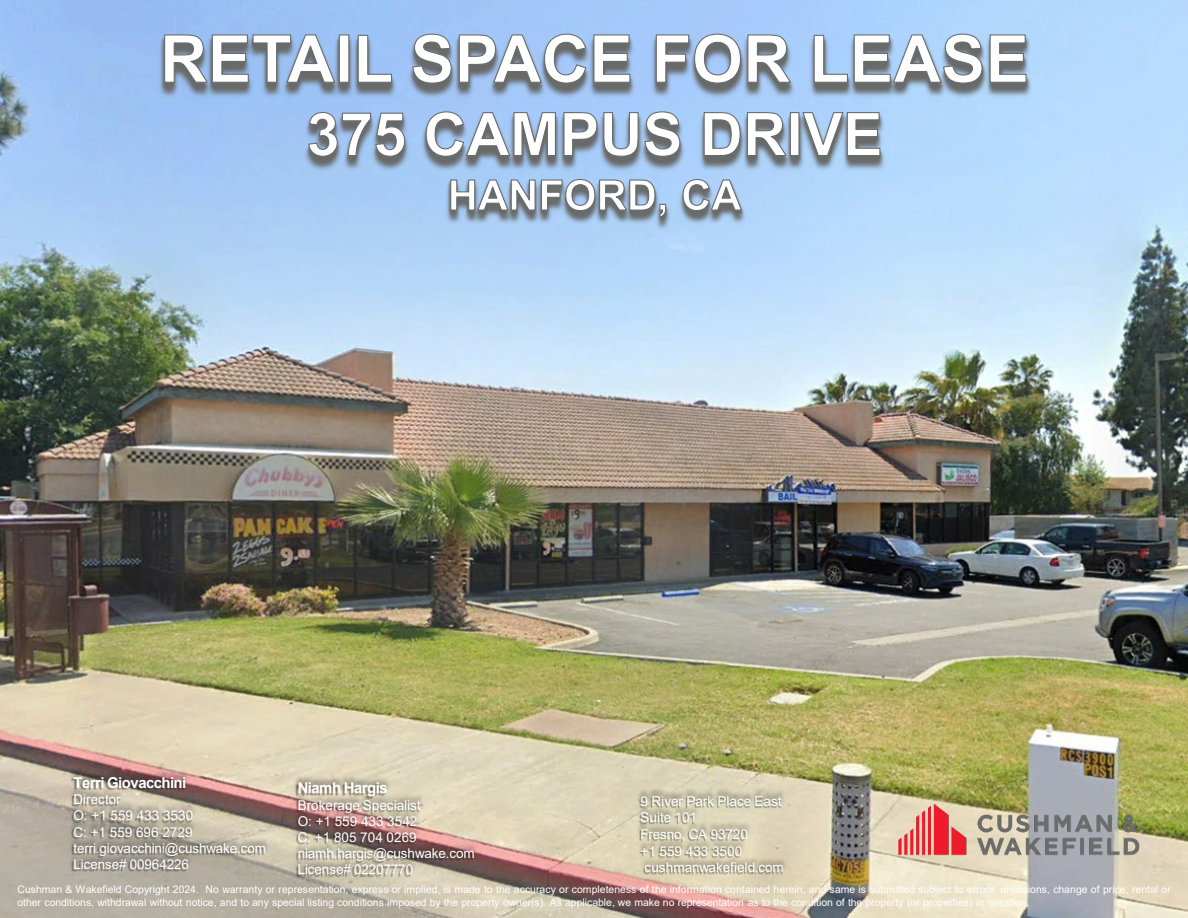
<style>
.page{position:relative;width:1188px;height:918px;background:#fff}
.page>*{position:absolute;margin:0;border:0;box-sizing:border-box;transform-origin:0 0}
.t1{font:700 15px "Arial";letter-spacing:-.035em;color:#fff}
.t2{font:13.5px/16.5px "Arial";letter-spacing:-.005em;color:#fff}
.t3{font:10.5px/12px "Arial";letter-spacing:-.005em;color:#fff}
</style>
<div class="page">
<img style="left:0;top:0;width:1188px;height:918px">
<img style="left:154px;top:33px;width:883px;height:203px">
<img style="left:160px;top:33px;width:871px;height:59px">
<svg style="left:164px;top:33px;width:863px;height:51px"></svg>
<img style="left:304px;top:111px;width:581px;height:54px">
<svg style="left:308px;top:111px;width:573px;height:46px"></svg>
<img style="left:447px;top:179px;width:298px;height:45px">
<svg style="left:450px;top:178px;width:293px;height:40px"></svg>
<img style="left:867px;top:783px;width:306px;height:104px">
<img style="left:623px;top:778px;width:176px;height:110px">
<img style="left:629px;top:789px;width:164px;height:31px">
<img style="left:629px;top:805px;width:76px;height:17px">
<img style="left:629px;top:822px;width:127px;height:31px">
<img style="left:629px;top:839px;width:19px;height:31px">
<img style="left:648px;top:839px;width:103px;height:16px">
<img style="left:633px;top:855px;width:7px;height:31px">
<img style="left:640px;top:855px;width:41px;height:31px">
<img style="left:681px;top:855px;width:7px;height:31px">
<img style="left:688px;top:855px;width:10px;height:31px">
<img style="left:698px;top:855px;width:7px;height:31px">
<img style="left:705px;top:855px;width:7px;height:31px">
<img style="left:712px;top:855px;width:32px;height:31px">
<img style="left:744px;top:855px;width:3px;height:31px">
<img style="left:747px;top:855px;width:7px;height:31px">
<img style="left:754px;top:855px;width:38px;height:31px">
<img style="left:54px;top:758px;width:226px;height:127px">
<img style="left:60px;top:769px;width:134px;height:35px">
<img style="left:62px;top:787px;width:66px;height:17px">
<img style="left:62px;top:804px;width:139px;height:31px">
<img style="left:80px;top:804px;width:38px;height:16px">
<img style="left:62px;top:820px;width:138px;height:16px">
<img style="left:62px;top:836px;width:22px;height:16px">
<img style="left:84px;top:836px;width:4px;height:16px">
<img style="left:88px;top:836px;width:65px;height:16px">
<img style="left:153px;top:836px;width:121px;height:31px">
<img style="left:62px;top:852px;width:135px;height:32px">
<img style="left:279px;top:763px;width:210px;height:128px">
<img style="left:285px;top:774px;width:111px;height:67px">
<img style="left:286px;top:793px;width:142px;height:31px">
<img style="left:304px;top:809px;width:39px;height:16px">
<img style="left:376px;top:809px;width:49px;height:16px">
<img style="left:286px;top:825px;width:36px;height:16px">
<img style="left:322px;top:825px;width:23px;height:16px">
<img style="left:345px;top:825px;width:4px;height:16px">
<img style="left:349px;top:825px;width:22px;height:16px">
<img style="left:371px;top:825px;width:4px;height:16px">
<img style="left:375px;top:825px;width:23px;height:16px">
<img style="left:398px;top:825px;width:27px;height:16px">
<img style="left:286px;top:841px;width:76px;height:17px">
<img style="left:362px;top:841px;width:13px;height:17px">
<img style="left:375px;top:841px;width:107px;height:32px">
<img style="left:286px;top:858px;width:56px;height:31px">
<img style="left:342px;top:858px;width:79px;height:31px">
<p class="t1" style="left:73px;top:772px;width:114px">Terri Giovacchini</p>
<p class="t2" style="left:73px;top:791px;width:49px">Director</p>
<p class="t2" style="left:73px;top:807px;width:121px">O: +1 559 433 3530</p>
<p class="t2" style="left:73px;top:823px;width:121px">C: +1 559 696 2729</p>
<p class="t2" style="left:73px;top:840px;width:194px">terri.giovacchini@cushwake.com</p>
<p class="t2" style="left:73px;top:856px;width:117px">License# 00964226</p>
<p class="t3" style="left:17px;top:884px;width:1155px">Cushman &amp; Wakefield Copyright 2024. No warranty or representation, express or implied, is made to the accuracy or completeness of the information contained herein, and same is submitted subject to errors, omissions, change of price, rental or other conditions, withdrawal without notice, and to any special listing conditions imposed by the property owner(s). As applicable, we make no representation as to the condition of the property (or properties) in question.</p>
<p class="t1" style="left:298px;top:777px;width:92px">Niamh Hargis</p>
<p class="t2" style="left:298px;top:797px;width:124px">Brokerage Specialist</p>
<p class="t2" style="left:298px;top:813px;width:121px">O: +1 559 433 3542</p>
<p class="t2" style="left:298px;top:829px;width:121px">C: +1 805 704 0269</p>
<p class="t2" style="left:298px;top:845px;width:179px">niamh.hargis@cushwake.com</p>
<p class="t2" style="left:298px;top:861px;width:117px">License# 02207770</p>
<p class="t2" style="left:640px;top:793px;width:143px">9 River Park Place East<br>Suite 101</p>
<p class="t2" style="left:640px;top:826px;width:109px">Fresno, CA 93720</p>
<p class="t2" style="left:640px;top:843px;width:103px">+1 559 433 3500</p>
<p class="t2" style="left:645px;top:859px;width:141px">cushmanwakefield.com</p>
</div>
